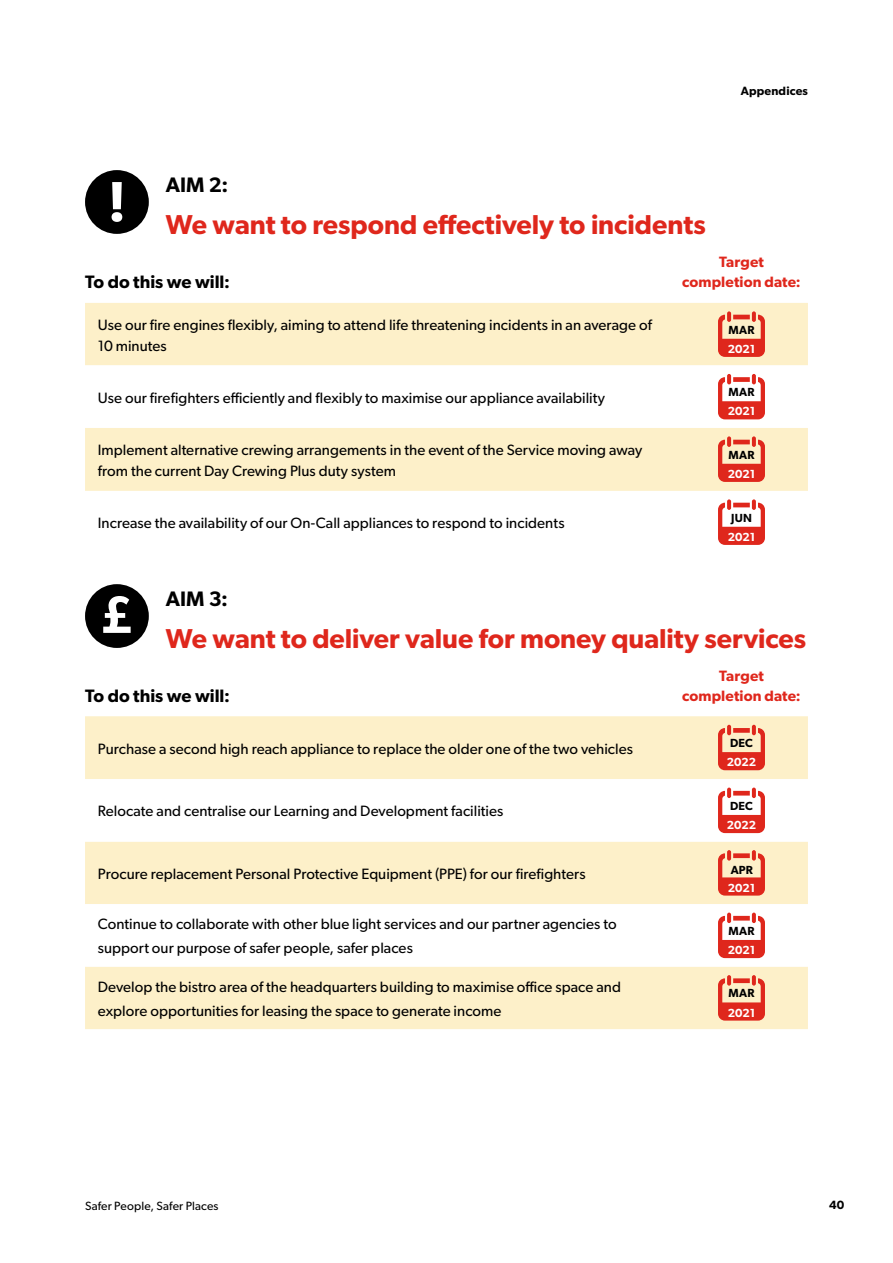
<style>
.page{position:relative;width:893px;height:1263px;background:#fff}
.page>*{position:absolute;margin:0;border:0;box-sizing:border-box;transform-origin:0 0}
.t1{font:600 27.3px "Gibson";color:#df271c}
.t2{font:600 21px "Gibson";color:#000}
.t3{font:600 18px "Gibson";letter-spacing:-.005em;color:#000}
.t4{font:15px/21px "Gibson";letter-spacing:.005em;color:#000}
.t5{font:600 15px/19.5px "Gibson";letter-spacing:.01em;color:#df271c;text-align:center}
.t6{font:12px "Gibson";letter-spacing:.015em;color:#000}
.t7{font:600 12px "Gibson";letter-spacing:.015em;color:#000}
.t8{font:600 11.85px "Gibson";color:#fff}
.t9{font:600 11.85px "Gibson";letter-spacing:.015em;color:#000}
</style>
<div class="page">
<div style="left:85px;top:584px;width:64px;height:64px;background:#000;border-radius:50%"></div>
<svg style="left:103px;top:596px;width:28px;height:37px"></svg>
<div style="left:85px;top:170px;width:64px;height:64px;background:#000;border-radius:50%"></div>
<svg style="left:112px;top:182px;width:10px;height:40px"></svg>
<div style="left:85px;top:303px;width:723px;height:62px;background:#fdf0c9"></div>
<svg style="left:85px;top:419px;width:723px;height:72px;background:#fdf1d0"></svg>
<svg style="left:718px;top:311px;width:47px;height:46px;background:#ec8068"></svg>
<svg style="left:718px;top:374px;width:47px;height:45px"></svg>
<svg style="left:718px;top:436px;width:47px;height:46px;background:#ec8068"></svg>
<svg style="left:718px;top:499px;width:47px;height:46px"></svg>
<div style="left:85px;top:716px;width:723px;height:313px;background:#fdf0c9"></div>
<svg style="left:85px;top:779px;width:723px;height:187px"></svg>
<svg style="left:718px;top:725px;width:47px;height:45px;background:#ec7e67"></svg>
<svg style="left:718px;top:788px;width:47px;height:45px"></svg>
<svg style="left:718px;top:850px;width:47px;height:45px;background:#ec7f68"></svg>
<svg style="left:718px;top:912px;width:47px;height:46px"></svg>
<svg style="left:718px;top:975px;width:47px;height:45px;background:#ec7f68"></svg>
<h2 class="t2" style="left:166px;top:172px;width:64px">AIM 2:</h2>
<h1 class="t1" style="left:166px;top:208px;width:541px">We want to respond effectively to incidents</h1>
<p class="t7" style="left:741px;top:83px;width:69px">Appendices</p>
<p class="t3" style="left:85px;top:271px;width:146px">To do this we will:</p>
<p class="t4" style="left:98px;top:314px;width:555px">Use our fire engines flexibly, aiming to attend life threatening incidents in an average of<br>10 minutes</p>
<p class="t4" style="left:98px;top:387px;width:509px">Use our firefighters efficiently and flexibly to maximise our appliance availability</p>
<p class="t4" style="left:98px;top:439px;width:546px">Implement alternative crewing arrangements in the event of the Service moving away from the current Day Crewing Plus duty system</p>
<p class="t4" style="left:98px;top:512px;width:468px">Increase the availability of our On-Call appliances to respond to incidents</p>
<p class="t5" style="left:682px;top:252px;width:120px">Target completion date:</p>
<p class="t9" style="left:729px;top:322px;width:27px">MAR</p>
<p class="t8" style="left:728px;top:342px;width:29px">2021</p>
<p class="t9" style="left:729px;top:385px;width:27px">MAR</p>
<p class="t8" style="left:728px;top:404px;width:29px">2021</p>
<p class="t9" style="left:729px;top:447px;width:27px">MAR</p>
<p class="t8" style="left:728px;top:467px;width:29px">2021</p>
<p class="t9" style="left:731px;top:510px;width:22px">JUN</p>
<p class="t8" style="left:728px;top:530px;width:29px">2021</p>
<h2 class="t2" style="left:166px;top:586px;width:64px">AIM 3:</h2>
<h1 class="t1" style="left:166px;top:622px;width:642px">We want to deliver value for money quality services</h1>
<p class="t3" style="left:85px;top:685px;width:146px">To do this we will:</p>
<p class="t4" style="left:98px;top:738px;width:537px">Purchase a second high reach appliance to replace the older one of the two vehicles</p>
<p class="t4" style="left:98px;top:800px;width:407px">Relocate and centralise our Learning and Development facilities</p>
<p class="t4" style="left:98px;top:863px;width:489px">Procure replacement Personal Protective Equipment (PPE) for our firefighters</p>
<p class="t4" style="left:98px;top:912px;width:520px;line-height:24px">Continue to collaborate with other blue light services and our partner agencies to support our purpose of safer people, safer places</p>
<p class="t4" style="left:98px;top:974px;width:525px;line-height:24px">Develop the bistro area of the headquarters building to maximise office space and explore opportunities for leasing the space to generate income</p>
<p class="t5" style="left:682px;top:666px;width:120px">Target completion date:</p>
<p class="t9" style="left:730px;top:736px;width:24px">DEC</p>
<p class="t8" style="left:727px;top:755px;width:31px">2022</p>
<p class="t9" style="left:730px;top:798px;width:24px">DEC</p>
<p class="t8" style="left:727px;top:818px;width:31px">2022</p>
<p class="t9" style="left:731px;top:862px;width:24px">APR</p>
<p class="t8" style="left:728px;top:880px;width:29px">2021</p>
<p class="t9" style="left:729px;top:923px;width:27px">MAR</p>
<p class="t8" style="left:728px;top:943px;width:29px">2021</p>
<p class="t9" style="left:729px;top:986px;width:27px">MAR</p>
<p class="t8" style="left:728px;top:1005px;width:29px">2021</p>
<p class="t6" style="left:85px;top:1199px;width:135px">Safer People, Safer Places</p>
<p class="t7" style="left:829px;top:1197px;width:17px">40</p>
</div>
